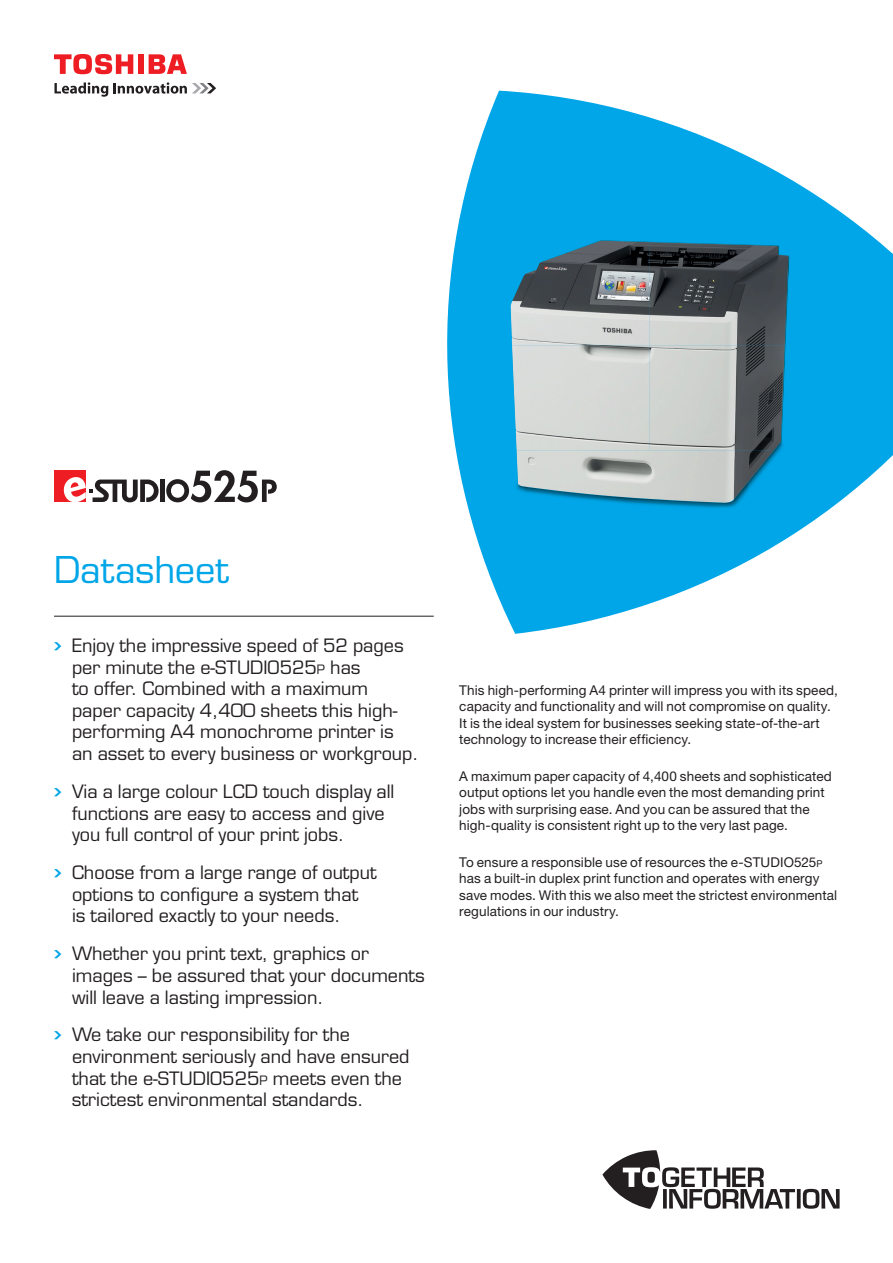
<style>
.page{position:relative;width:893px;height:1263px;background:#fff}
.page>*{position:absolute;margin:0;border:0;box-sizing:border-box;transform-origin:0 0}
.t1{font:36px "Eurostile LT Std";letter-spacing:-.005em;color:#00a6e8}
.t2{font:18px/21.6px "Eurostile LT Std";color:#231f20}
.t3{font:13.5px/16.2px "Helvetica Neue LT Std";letter-spacing:.01em;color:#231f20}
.s1{font-family:"Chevron";font-size:21px;color:#00a6e8}
.s2{font-size:12.6px}
.s3{font-size:9.45px}
</style>
<div class="page">
<svg style="left:54px;top:82px;width:162px;height:15px"></svg>
<div style="left:138px;top:54px;width:6px;height:20px;background:#ee1d23"></div>
<svg style="left:149px;top:54px;width:38px;height:20px"></svg>
<svg style="left:54px;top:54px;width:79px;height:20px"></svg>
<svg style="left:422px;top:91px;width:471px;height:543px;fill:#00a6e8"></svg>
<svg style="left:602px;top:1150px;width:238px;height:59px"></svg>
<div style="left:54px;top:471px;width:32px;height:31px;background:#ee1d23"></div>
<div style="left:160px;top:479px;width:5px;height:23px;background:#231f20"></div>
<svg style="left:63px;top:477px;width:96px;height:25px"></svg>
<svg style="left:166px;top:470px;width:111px;height:32px"></svg>
<hr style="left:54px;top:616px;width:380px;height:1px;background:#231f20">
<div style="left:500px;top:226px;width:298px;height:49px;background:#00a6e8"></div>
<div style="left:500px;top:275px;width:50px;height:249px;background:#00a6e8"></div>
<div style="left:748px;top:275px;width:50px;height:249px;background:#00a6e8"></div>
<img style="left:550px;top:503px;width:198px;height:21px">
<img style="left:511px;top:241px;width:277px;height:105px">
<img style="left:512px;top:345px;width:273px;height:105px">
<img style="left:516px;top:450px;width:258px;height:53px">
<h1 class="t1" style="left:54px;top:548px;width:177px">Datasheet</h1>
<p class="t2" style="left:72px;top:635px;width:348px;text-indent:-18px"><span class="s1">•</span> Enjoy the impressive speed of 52 pages per minute the e-STUDIO525<span class="s2">P</span> has<br>to offer. Combined with a maximum paper capacity 4,400 sheets this high&shy;performing A4 monochrome printer is an asset to every business or workgroup.</p>
<p class="t2" style="left:72px;top:781px;width:324px;text-indent:-18px"><span class="s1">•</span> Via a large colour LCD touch display all functions are easy to access and give you full control of your print jobs.</p>
<p class="t2" style="left:72px;top:862px;width:306px;text-indent:-18px"><span class="s1">•</span> Choose from a large range of output options to configure a system that<br>is tailored exactly to your needs.</p>
<p class="t2" style="left:72px;top:943px;width:354px;text-indent:-18px"><span class="s1">•</span> Whether you print text, graphics or images – be assured that your documents will leave a lasting impression.</p>
<p class="t2" style="left:72px;top:1024px;width:339px;text-indent:-18px"><span class="s1">•</span> We take our responsibility for the environment seriously and have ensured that the e-STUDIO525<span class="s2">P</span> meets even the strictest environmental standards.</p>
<p class="t3" style="left:459px;top:682px;width:380px">This high-performing A4 printer will impress you with its speed, capacity and functionality and will not compromise on quality.<br>It is the ideal system for businesses seeking state-of-the-art technology to increase their efficiency.</p>
<p class="t3" style="left:459px;top:768px;width:374px">A maximum paper capacity of 4,400 sheets and sophisticated output options let you handle even the most demanding print jobs with surprising ease. And you can be assured that the high-quality is consistent right up to the very last page.</p>
<p class="t3" style="left:459px;top:854px;width:380px">To ensure a responsible use of resources the e-STUDIO525<span class="s3">P </span>has a built-in duplex print function and operates with energy save modes. With this we also meet the strictest environmental regulations in our industry.</p>
</div>
